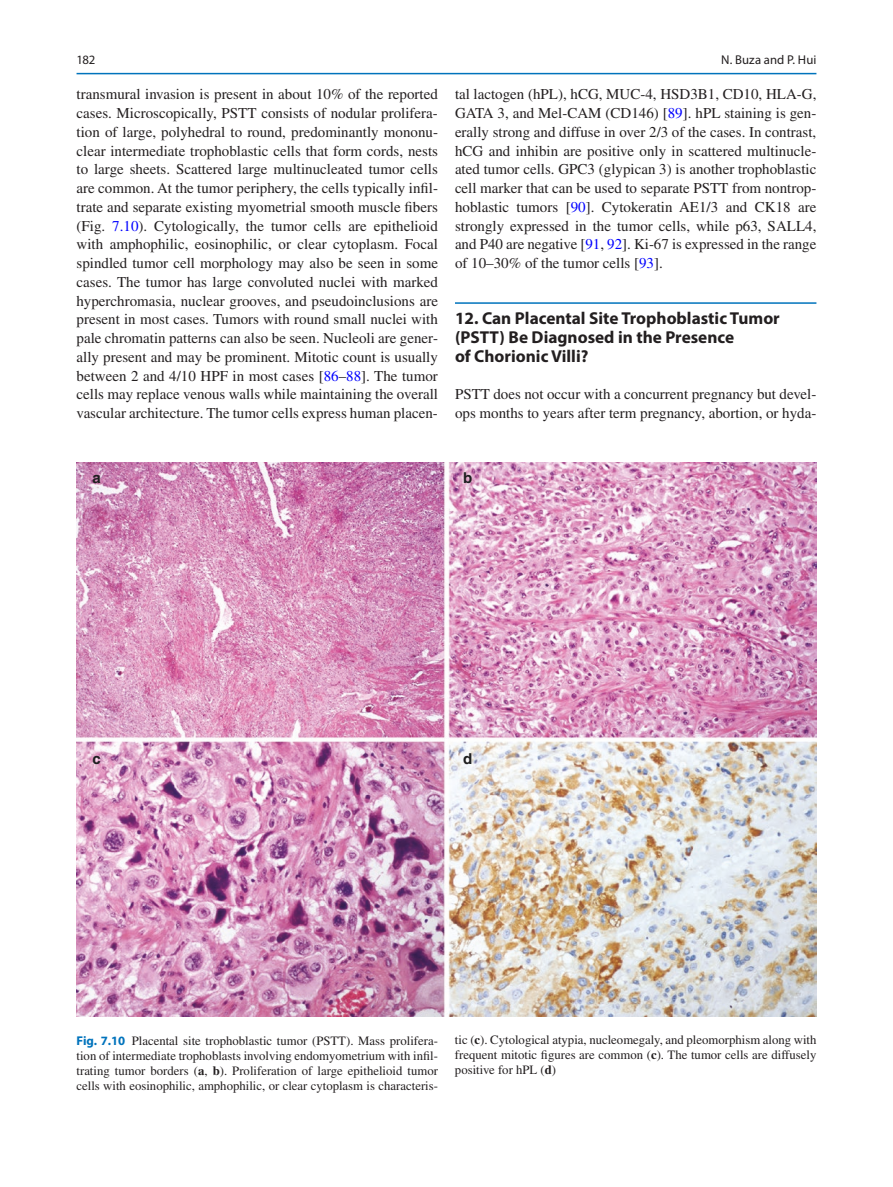
<style>
.page{position:relative;width:893px;height:1187px;background:#fff}
.page>*{position:absolute;margin:0;border:0;box-sizing:border-box;transform-origin:0 0}
.t1{font:700 17.25px/18.8px "Myriad Pro";color:#231f20}
.t2{font:15px/18.8px "Times LT Std";color:#231f20;text-align:justify}
.t3{font:15px "Helvetica Bold 3";color:#1d1e1f}
.t4{font:12.75px/15px "Times LT Std";color:#231f20;text-align:justify}
.t5{font:12.75px "Myriad Pro Regular 2";letter-spacing:.005em;color:#231f20}
.t6{font:12.75px "Myriad Pro";color:#231f20}
.s1{color:#00f}
.s2{font-family:"Myriad Pro";font-weight:700;color:#0073bc}
.s3{font-weight:700}
</style>
<div class="page">
<hr style="left:455px;top:302px;width:361px;height:2px;background:#0073bc">
<img style="left:77px;top:462px;width:739px;height:554px">
<hr style="left:77px;top:73px;width:739px;height:1px;background:#0073bc">
<p class="t5" style="left:721px;top:52px;width:97px">N. Buza and P. Hui</p>
<p class="t6" style="left:77px;top:52px;width:20px">182</p>
<p class="t2" style="left:77px;top:85px;width:363px">transmural invasion is present in about 10% of the reported cases. Microscopically, PSTT consists of nodular prolifera&shy;tion of large, polyhedral to round, predominantly mononu&shy;clear intermediate trophoblastic cells that form cords, nests to large sheets. Scattered large multinucleated tumor cells are common. At the tumor periphery, the cells typically infil&shy;trate and separate existing myometrial smooth muscle fibers (Fig. <span class="s1">7.10</span>). Cytologically, the tumor cells are epithelioid with amphophilic, eosinophilic, or clear cytoplasm. Focal spindled tumor cell morphology may also be seen in some cases. The tumor has large convoluted nuclei with marked hyperchromasia, nuclear grooves, and pseudoinclusions are present in most cases. Tumors with round small nuclei with pale chromatin patterns can also be seen. Nucleoli are gener&shy;ally present and may be prominent. Mitotic count is usually between 2 and 4/10 HPF in most cases [<span class="s1">86</span>–<span class="s1">88</span>]. The tumor cells may replace venous walls while maintaining the overall vascular architecture. The tumor cells express human placen-</p>
<p class="t2" style="left:455px;top:85px;width:363px">tal lactogen (hPL), hCG, MUC-4, HSD3B1, CD10, HLA-G, GATA 3, and Mel-CAM (CD146) [<span class="s1">89</span>]. hPL staining is gen&shy;erally strong and diffuse in over 2/3 of the cases. In contrast, hCG and inhibin are positive only in scattered multinucle&shy;ated tumor cells. GPC3 (glypican 3) is another trophoblastic cell marker that can be used to separate PSTT from nontrop&shy;hoblastic tumors [<span class="s1">90</span>]. Cytokeratin AE1/3 and CK18 are strongly expressed in the tumor cells, while p63, SALL4, and P40 are negative [<span class="s1">91</span>, <span class="s1">92</span>]. Ki-67 is expressed in the range of 10–30% of the tumor cells [<span class="s1">93</span>].</p>
<p class="t1" style="left:455px;top:309px;width:326px">12. Can Placental Site Trophoblastic Tumor (PSTT) Be Diagnosed in the Presence<br>of Chorionic Villi?</p>
<p class="t2" style="left:455px;top:385px;width:363px">PSTT does not occur with a concurrent pregnancy but devel&shy;ops months to years after term pregnancy, abortion, or hyda-</p>
<p class="t3" style="left:93px;top:468px;width:10px">a</p>
<p class="t3" style="left:463px;top:468px;width:11px">b</p>
<p class="t3" style="left:93px;top:749px;width:10px">c</p>
<p class="t3" style="left:463px;top:749px;width:11px">d</p>
<p class="t4" style="left:77px;top:1033px;width:363px"><span class="s2">Fig. 7.10</span> Placental site trophoblastic tumor (PSTT). Mass prolifera&shy;tion of intermediate trophoblasts involving endomyometrium with infil&shy;trating tumor borders (<span class="s3">a</span>, <span class="s3">b</span>). Proliferation of large epithelioid tumor cells with eosinophilic, amphophilic, or clear cytoplasm is characteris-</p>
<p class="t4" style="left:455px;top:1032px;width:363px">tic (<span class="s3">c</span>). Cytological atypia, nucleomegaly, and pleomorphism along with frequent mitotic figures are common (<span class="s3">c</span>). The tumor cells are diffusely positive for hPL (<span class="s3">d</span>)</p>
</div>
